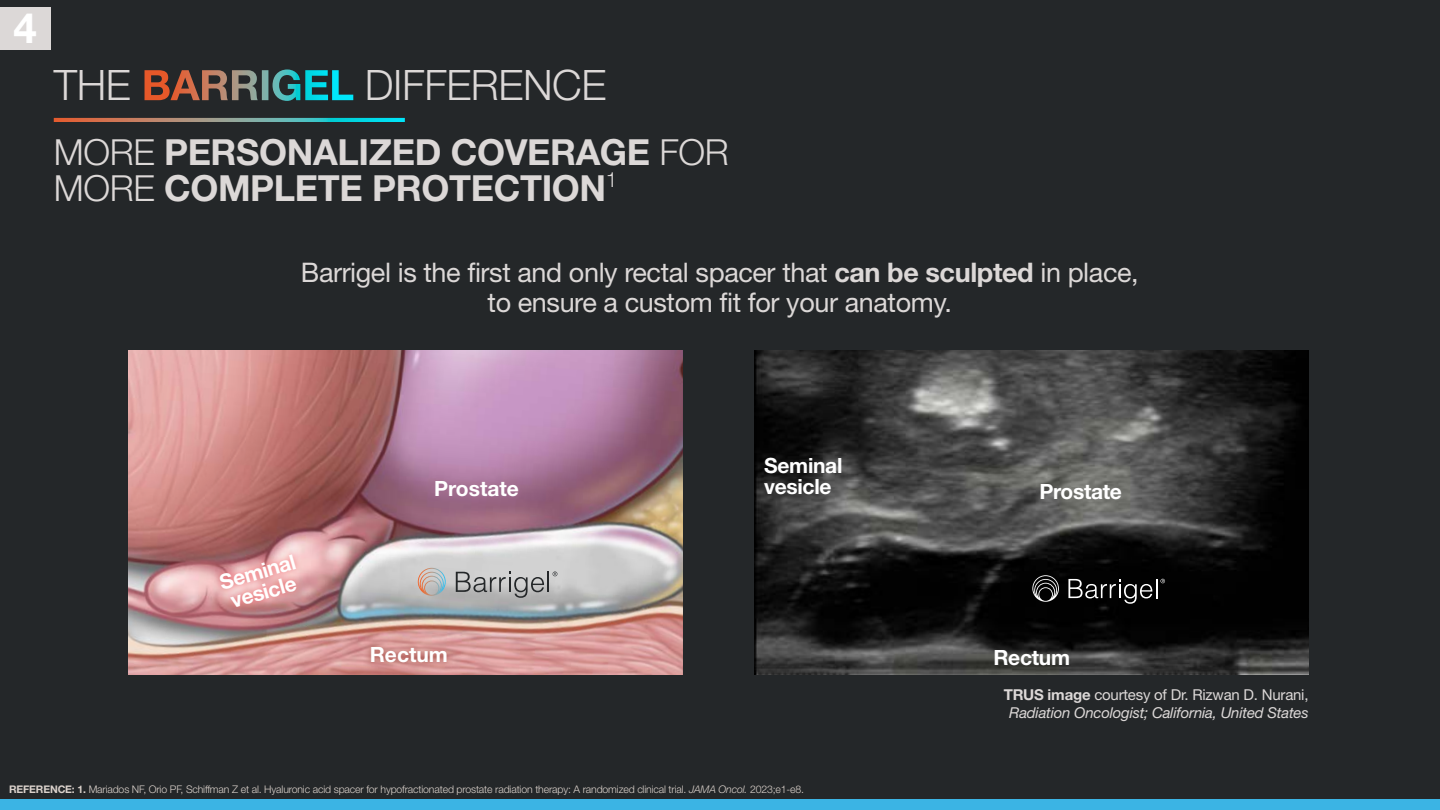
<style>
.page{position:relative;width:1440px;height:810px;background:#242729}
.page>*{position:absolute;margin:0;border:0;box-sizing:border-box;transform-origin:0 0}
.t1{font:300 42px "Helvetica Neue LT Std";letter-spacing:-.01em;color:#dcd8d7}
.t2{font:700 42px "Helvetica Neue LT Std";color:#fff}
.t3{font:700 36px/36px "Helvetica Neue LT Std";letter-spacing:-.01em;color:#dcd8d7}
.t4{font:27px/30px "Helvetica Neue LT Std";letter-spacing:-.015em;color:#dcd8d7;text-align:center}
.t5{font:700 21px/21px "Helvetica Neue LT Std";letter-spacing:-.015em;color:#fff}
.t6{font:italic 15px "Helvetica Neue LT Std";letter-spacing:-.015em;color:#dcd8d7}
.t7{font:15px "Helvetica Neue LT Std";letter-spacing:-.015em;color:#dcd8d7}
.t8{font:300 10.5px "Helvetica Neue LT Std";letter-spacing:-.015em;color:#dad1cb}
.s1{font-weight:700;color:#fff}
.s2{font-weight:300}
.s3{font-weight:700}
.s4{font-style:italic}
</style>
<div class="page">
<img style="left:755px;top:350px;width:553px;height:324px">
<div style="left:0;top:7px;width:51px;height:43px;background:#dcd8d7"></div>
<div style="left:0;top:800px;width:1440px;height:10px;background:#3bb4e4"></div>
<svg style="left:54px;top:118px;width:351px;height:4px"></svg>
<img style="left:129px;top:350px;width:553px;height:324px">
<svg style="left:456px;top:572px;width:88px;height:26px;background:#a3a4a4"></svg>
<hr style="left:547px;top:572px;width:2px;height:20px;background:#242729">
<svg style="left:418px;top:568px;width:28px;height:28px"></svg>
<svg style="left:552px;top:572px;width:5px;height:4px"></svg>
<div style="left:364px;top:640px;width:90px;height:30px;background:#a45045;opacity:.75"></div>
<div style="left:428px;top:474px;width:97px;height:29px;background:#a36b91;opacity:.75"></div>
<div style="left:213px;top:548px;width:90px;height:65px;background:#f2797c;opacity:.75"></div>
<svg style="left:1032px;top:575px;width:27px;height:27px"></svg>
<svg style="left:1068px;top:579px;width:97px;height:25px;background:#333"></svg>
<p class="t2" style="left:14px;top:2px;width:25px">4</p>
<p class="t1" style="left:54px;top:60px;width:554px">THE <span class="s1">BARRIGEL</span> DIFFERENCE</p>
<p class="t3" style="left:54px;top:134px;width:676px"><span class="s2">MORE</span> PERSONALIZED COVERAGE <span class="s2">FOR<br>MORE</span> COMPLETE PROTECTION<sup>1</sup></p>
<p class="t4" style="left:301px;top:257px;width:839px">Barrigel is the first and only rectal spacer that <span class="s3">can be sculpted</span> in place, to ensure a custom fit for your anatomy.</p>
<p class="t5" style="left:217px;top:572px;width:80px;rotate:-16deg">Seminal vesicle</p>
<p class="t5" style="left:434px;top:478px;width:86px">Prostate</p>
<p class="t5" style="left:370px;top:644px;width:80px">Rectum</p>
<p class="t5" style="left:764px;top:455px;width:80px">Seminal vesicle</p>
<p class="t5" style="left:1039px;top:481px;width:84px">Prostate</p>
<p class="t5" style="left:993px;top:647px;width:78px">Rectum</p>
<p class="t7" style="left:1004px;top:686px;width:306px"><span class="s3">TRUS image</span> courtesy of Dr. Rizwan D. Nurani,</p>
<p class="t6" style="left:1009px;top:704px;width:301px">Radiation Oncologist; California, United States</p>
<p class="t8" style="left:9px;top:783px;width:796px"><span class="s3">REFERENCE: 1.</span> Mariados NF, Orio PF, Schiffman Z et al. Hyaluronic acid spacer for hypofractionated prostate radiation therapy: A randomized clinical trial. <span class="s4">JAMA Oncol.</span> 2023;e1-e8.</p>
</div>
